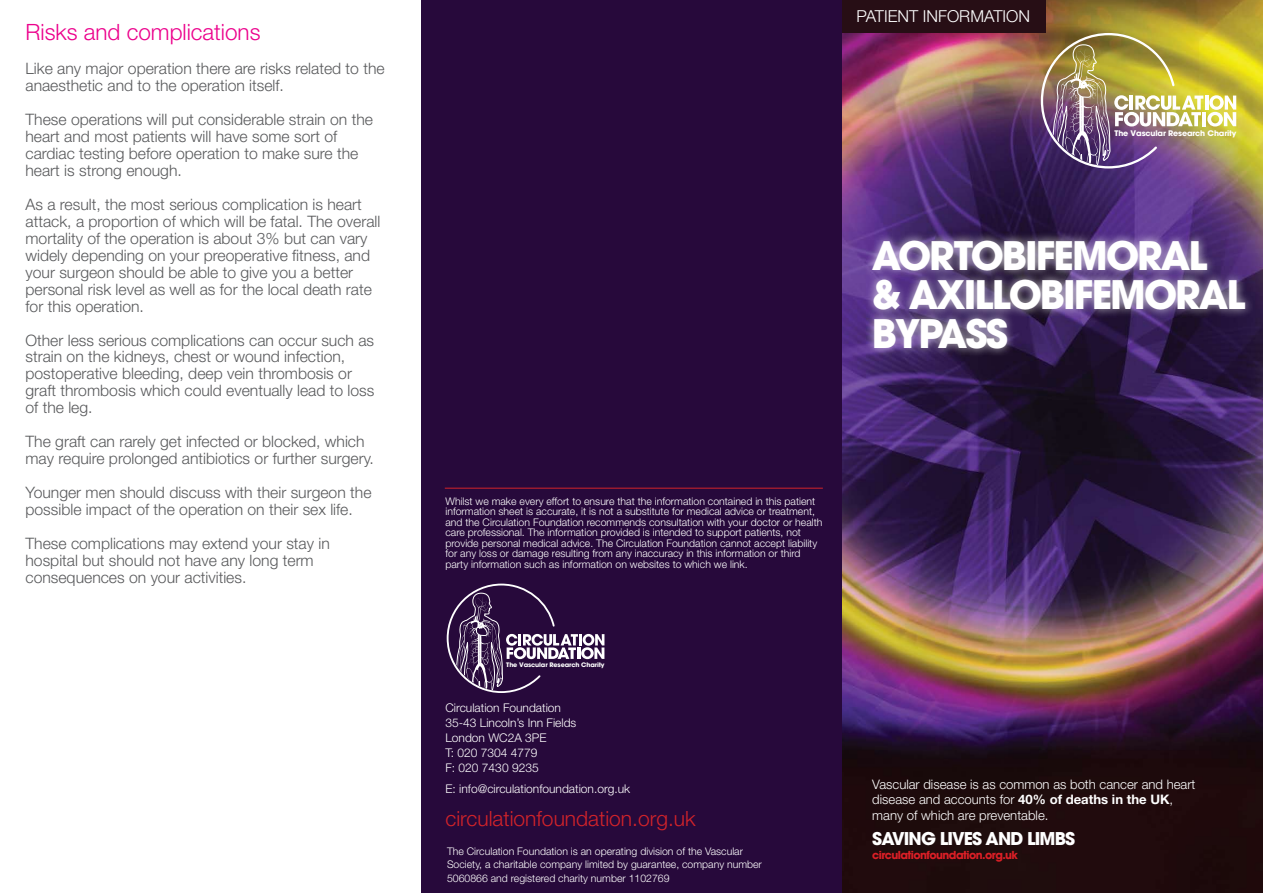
<style>
.page{position:relative;width:1263px;height:893px;background:#fff}
.page>*{position:absolute;margin:0;border:0;box-sizing:border-box;transform-origin:0 0}
.t1{font:700 39px/39px "Avant Garde";letter-spacing:-.05em;color:#fff}
.t2{font:300 22.5px "Helvetica Neue";color:#ec008c}
.t3{font:300 21px "Helvetica Neue";color:#d2232a}
.t4{font:700 17.55px "Avant Garde";letter-spacing:-.05em;color:#fff}
.t5{font:300 16.5px "Helvetica Neue";color:#fff}
.t6{font:300 15.75px/17px "Helvetica Neue";color:#58595b}
.t7{font:300 13.2px/15.8px "Helvetica Neue";color:#fff}
.t8{font:300 12px/15px "Helvetica Neue";color:#fff}
.t9{font:700 10.95px "Avant Garde";letter-spacing:-.05em;color:#db1f26}
.t10{font:300 10.5px/10.5px "Helvetica Neue";color:#fff}
.t11{font:700 7.65px "Avant Garde";letter-spacing:-.02em;color:#fff;scale:1.04 1}
.t12{font:700 6.15px "Avant Garde";letter-spacing:-.02em;color:#fff;scale:1.04 1}
.s1{font-weight:700}
</style>
<div class="page">
<img style="left:842px;top:0;width:421px;height:893px">
<img style="left:1040px;top:32px;width:196px;height:138px">
<div style="left:842px;top:0;width:203px;height:33px;background:#270e15"></div>
<div style="left:862px;top:231px;width:391px;height:126px;background:#fff;opacity:.75"></div>
<div style="left:421px;top:0;width:421px;height:893px;background:#27093b"></div>
<svg style="left:446px;top:583px;width:158px;height:110px"></svg>
<hr style="left:445px;top:488px;width:378px;height:1px;background:#d2232a">
<h2 class="t2" style="left:26px;top:19px;width:237px">Risks and complications</h2>
<p class="t6" style="left:26px;top:60px;width:361px">Like any major operation there are risks related to the anaesthetic and to the operation itself.</p>
<p class="t6" style="left:26px;top:111px;width:349px">These operations will put considerable strain on the heart and most patients will have some sort of cardiac testing before operation to make sure the heart is strong enough.</p>
<p class="t6" style="left:26px;top:195px;width:356px">As a result, the most serious complication is heart attack, a proportion of which will be fatal. The overall mortality of the operation is about 3% but can vary widely depending on your preoperative fitness, and your surgeon should be able to give you a better personal risk level as well as for the local death rate for this operation.</p>
<p class="t6" style="left:26px;top:331px;width:350px">Other less serious complications can occur such as strain on the kidneys, chest or wound infection, postoperative bleeding, deep vein thrombosis or graft thrombosis which could eventually lead to loss of the leg.</p>
<p class="t6" style="left:26px;top:433px;width:350px">The graft can rarely get infected or blocked, which may require prolonged antibiotics or further surgery.</p>
<p class="t6" style="left:26px;top:484px;width:347px">Younger men should discuss with their surgeon the possible impact of the operation on their sex life.</p>
<p class="t6" style="left:26px;top:534px;width:306px">These complications may extend your stay in hospital but should not have any long term consequences on your activities.</p>
<p class="t5" style="left:856px;top:6px;width:175px">PATIENT INFORMATION</p>
<p class="t11" style="left:1114px;top:129px;width:119px">The Vascular Research Charity</p>
<h1 class="t1" style="left:872px;top:236px;width:375px">AORTOBIFEMORAL &amp; AXILLOBIFEMORAL<br>BYPASS</h1>
<p class="t10" style="left:445px;top:495px;width:378px">Whilst we make every effort to ensure that the information contained in this patient information sheet is accurate, it is not a substitute for medical advice or treatment, and the Circulation Foundation recommends consultation with your doctor or health care professional. The information provided is intended to support patients, not provide personal medical advice. The Circulation Foundation cannot accept liability for any loss or damage resulting from any inaccuracy in this information or third party information such as information on websites to which we link.</p>
<p class="t12" style="left:506px;top:661px;width:96px">The Vascular Research Charity</p>
<p class="t8" style="left:445px;top:700px;width:132px">Circulation Foundation<br>35-43 Lincoln’s Inn Fields<br>London WC2A 3PE<br>T: 020 7304 4779<br>F: 020 7430 9235</p>
<p class="t8" style="left:445px;top:781px;width:186px">E: info@circulationfoundation.org.uk</p>
<h3 class="t3" style="left:445px;top:806px;width:252px">circulationfoundation.org.uk</h3>
<p class="t10" style="left:447px;top:844px;width:316px;line-height:13.5px">The Circulation Foundation is an operating division of the Vascular<br>Society, a charitable company limited by guarantee, company number<br>5060866 and registered charity number 1102769</p>
<p class="t7" style="left:872px;top:776px;width:325px">Vascular disease is as common as both cancer and heart disease and accounts for <span class="s1">40% of deaths in the UK</span>, many of which are preventable.</p>
<p class="t4" style="left:872px;top:828px;width:204px">SAVING LIVES AND LIMBS</p>
<p class="t9" style="left:872px;top:848px;width:147px">circulationfoundation.org.uk</p>
</div>
